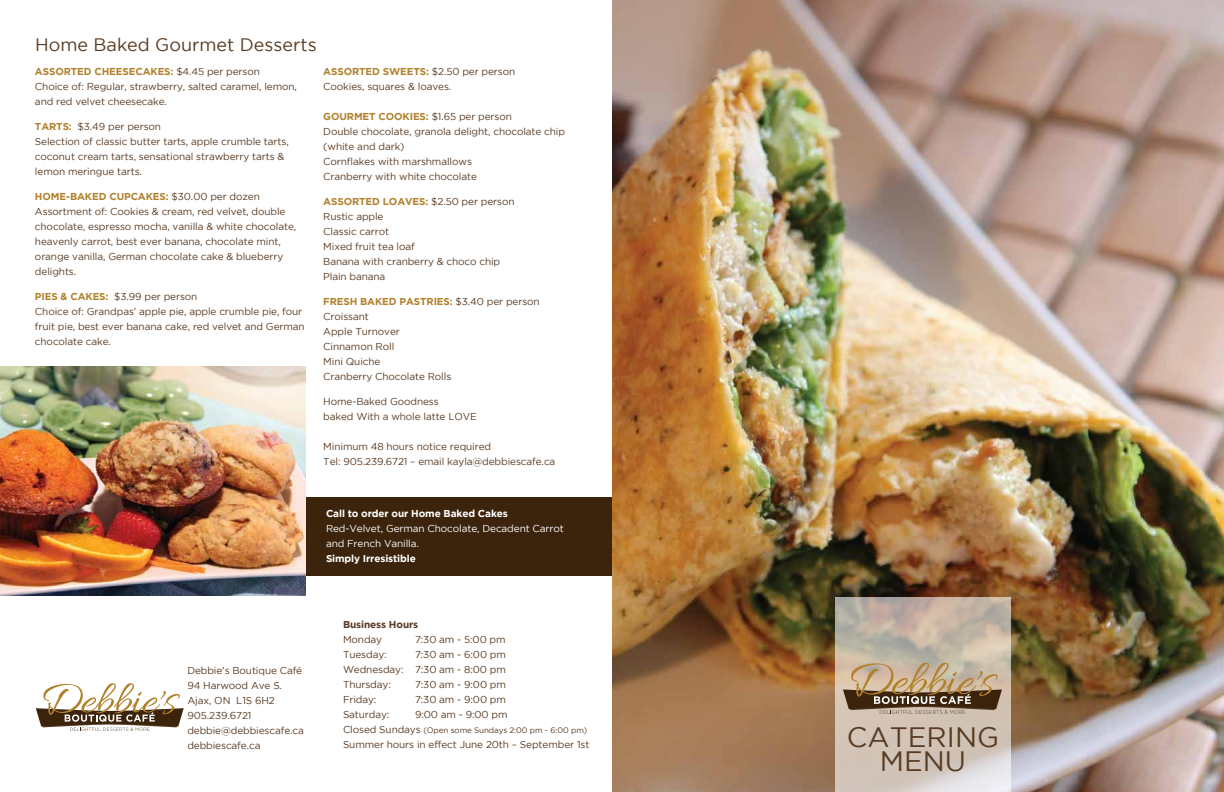
<style>
.page{position:relative;width:1224px;height:792px;background:#fff}
.page>*{position:absolute;margin:0;border:0;box-sizing:border-box;transform-origin:0 0}
.t1{font:28px/24px "Gotham";color:#593b23;text-align:center}
.t2{font:18px "Gotham";color:#593b23}
.t3{font:10px/15px "Gotham";letter-spacing:-.01em;color:#593b23}
.t4{font:10px/15px "Gotham";letter-spacing:-.01em;color:#fff}
.t5{font:700 10px "Gotham";letter-spacing:-.01em;color:#fff}
.t6{font:700 10px "Gotham";letter-spacing:-.01em;color:#593b23}
.t7{font:8px "Gotham";letter-spacing:-.01em;color:#593b23}
.s1{font-weight:700;color:#b1812c}
.s2{font-size:10px}
</style>
<div class="page">
<div style="left:280px;top:497px;width:339px;height:79px;background:#3c240c"></div>
<img style="left:612px;top:0;width:612px;height:792px">
<svg style="left:835px;top:597px;width:176px;height:195px;background:#cbbfb3"></svg>
<img style="left:0;top:366px;width:305px;height:230px">
<svg style="left:843px;top:663px;width:159px;height:51px;background:#a58f73"></svg>
<svg style="left:36px;top:683px;width:148px;height:48px"></svg>
<h2 class="t2" style="left:35px;top:35px;width:283px">Home Baked Gourmet Desserts</h2>
<p class="t3" style="left:35px;top:64px;width:263px"><span class="s1">ASSORTED CHEESECAKES:</span> $4.45 per person<br>Choice of: Regular, strawberry, salted caramel, lemon, and red velvet cheesecake.</p>
<p class="t3" style="left:35px;top:119px;width:255px"><span class="s1">TARTS:</span> $3.49 per person<br>Selection of classic butter tarts, apple crumble tarts, coconut cream tarts, sensational strawberry tarts &amp; lemon meringue tarts.</p>
<p class="t3" style="left:35px;top:189px;width:263px"><span class="s1">HOME-BAKED CUPCAKES:</span> $30.00 per dozen Assortment of: Cookies &amp; cream, red velvet, double chocolate, espresso mocha, vanilla &amp; white chocolate, heavenly carrot, best ever banana, chocolate mint, orange vanilla, German chocolate cake &amp; blueberry delights.</p>
<p class="t3" style="left:35px;top:289px;width:271px"><span class="s1">PIES &amp; CAKES:</span> $3.99 per person<br>Choice of: Grandpas’ apple pie, apple crumble pie, four fruit pie, best ever banana cake, red velvet and German chocolate cake.</p>
<p class="t3" style="left:323px;top:64px;width:193px"><span class="s1">ASSORTED SWEETS:</span> $2.50 per person<br>Cookies, squares &amp; loaves.</p>
<p class="t3" style="left:323px;top:109px;width:243px"><span class="s1">GOURMET COOKIES:</span> $1.65 per person<br>Double chocolate, granola delight, chocolate chip (white and dark)<br>Cornflakes with marshmallows<br>Cranberry with white chocolate</p>
<p class="t3" style="left:323px;top:194px;width:193px"><span class="s1">ASSORTED LOAVES:</span> $2.50 per person<br>Rustic apple<br>Classic carrot<br>Mixed fruit tea loaf<br>Banana with cranberry &amp; choco chip<br>Plain banana</p>
<p class="t3" style="left:323px;top:294px;width:218px"><span class="s1">FRESH BAKED PASTRIES:</span> $3.40 per person<br>Croissant<br>Apple Turnover<br>Cinnamon Roll<br>Mini Quiche<br>Cranberry Chocolate Rolls</p>
<p class="t3" style="left:323px;top:394px;width:155px">Home-Baked Goodness<br>baked With a whole latte LOVE</p>
<p class="t3" style="left:323px;top:439px;width:234px">Minimum 48 hours notice required<br>Tel: 905.239.6721 – email kayla@debbiescafe.ca</p>
<p class="t5" style="left:326px;top:508px;width:183px">Call to order our Home Baked Cakes</p>
<p class="t4" style="left:326px;top:521px;width:239px">Red-Velvet, German Chocolate, Decadent Carrot and French Vanilla.</p>
<p class="t5" style="left:326px;top:553px;width:91px">Simply Irresistible</p>
<p class="t3" style="left:187px;top:663px;width:118px">Debbie's Boutique Café<br>94 Harwood Ave S.<br>Ajax, ON L1S 6H2<br>905.239.6721 debbie@debbiescafe.ca debbiescafe.ca</p>
<p class="t6" style="left:343px;top:619px;width:77px">Business Hours</p>
<p class="t3" style="left:343px;top:632px;width:41px">Monday</p>
<p class="t3" style="left:415px;top:632px;width:92px">7:30 am - 5:00 pm</p>
<p class="t3" style="left:343px;top:647px;width:45px">Tuesday:</p>
<p class="t3" style="left:343px;top:647px;width:165px;text-align:justify;text-indent:72px">7:30 am - 6:00 pm Wednesday: 7:30 am - 8:00 pm Thursday:</p>
<p class="t3" style="left:415px;top:677px;width:93px">7:30 am - 9:00 pm</p>
<p class="t3" style="left:343px;top:692px;width:35px">Friday:</p>
<p class="t3" style="left:415px;top:692px;width:93px">7:30 am - 9:00 pm</p>
<p class="t3" style="left:343px;top:707px;width:48px">Saturday:</p>
<p class="t3" style="left:415px;top:707px;width:94px">9:00 am - 9:00 pm</p>
<p class="t7" style="left:343px;top:726px;width:246px"><span class="s2">Closed Sundays</span> (Open some Sundays 2:00 pm - 6:00 pm)</p>
<p class="t3" style="left:343px;top:737px;width:248px">Summer hours in effect June 20th – September 1st</p>
<h1 class="t1" style="left:847px;top:724px;width:154px">CATERING<br>MENU</h1>
</div>
